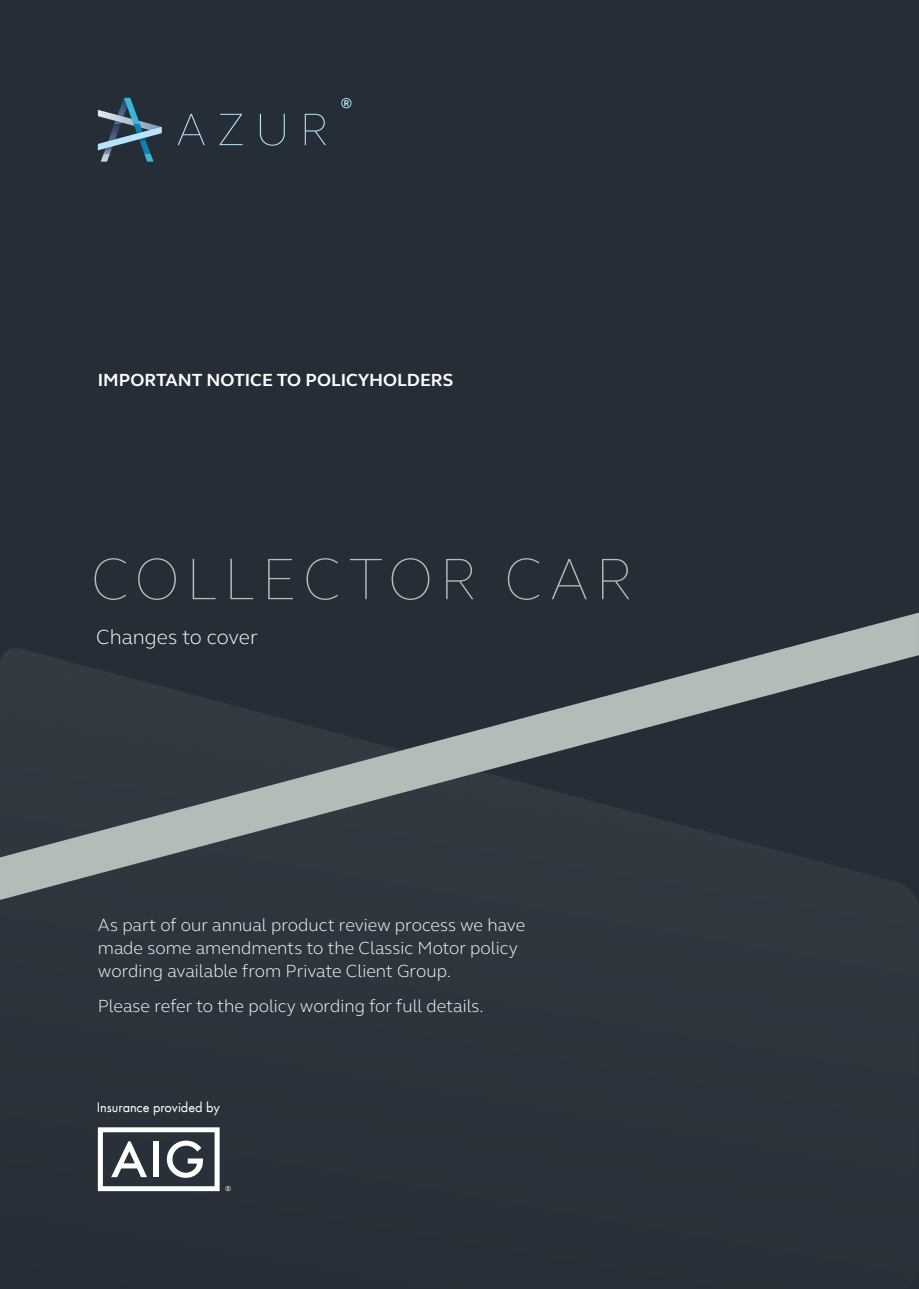
<style>
.page{position:relative;width:919px;height:1289px;background:#fff}
.page>*{position:absolute;margin:0;border:0;box-sizing:border-box;transform-origin:0 0}
.t1{font:100 60px "FS Elliot";letter-spacing:.1em;color:#b3bcb7}
.t2{font:300 21px "FS Elliot";color:#fff}
.t3{font:300 18px/23.2px "FS Elliot";color:#fff}
.t4{font:700 18px "FS Elliot";color:#fff}
.t5{font:14.25px "Futura PT";letter-spacing:-.005em;color:#fff}
.t6{font:7.5px "Futura PT";color:#fff}
</style>
<div class="page">
<div style="left:0;top:0;width:918px;height:1288px;background:#252d36"></div>
<svg style="left:97px;top:900px;width:821px;height:292px"></svg>
<svg style="left:0;top:613px;width:918px;height:287px"></svg>
<svg style="left:98px;top:1127px;width:122px;height:64px"></svg>
<svg style="left:98px;top:98px;width:64px;height:64px"></svg>
<svg style="left:178px;top:114px;width:27px;height:31px"></svg>
<svg style="left:219px;top:114px;width:23px;height:31px"></svg>
<svg style="left:260px;top:114px;width:25px;height:32px"></svg>
<svg style="left:305px;top:114px;width:21px;height:31px"></svg>
<svg style="left:341px;top:98px;width:10px;height:10px"></svg>
<p class="t4" style="left:98px;top:368px;width:357px">IMPORTANT NOTICE TO POLICYHOLDERS</p>
<h1 class="t1" style="left:91px;top:538px;width:544px">COLLECTOR CAR</h1>
<p class="t2" style="left:96px;top:623px;width:163px">Changes to cover</p>
<p class="t3" style="left:98px;top:912px;width:429px">As part of our annual product review process we have made some amendments to the Classic Motor policy wording available from Private Client Group.</p>
<p class="t3" style="left:98px;top:993px;width:387px">Please refer to the policy wording for full details.</p>
<p class="t5" style="left:97px;top:1098px;width:125px">Insurance provided by</p>
<p class="t6" style="left:225px;top:1184px;width:7px">®</p>
</div>
